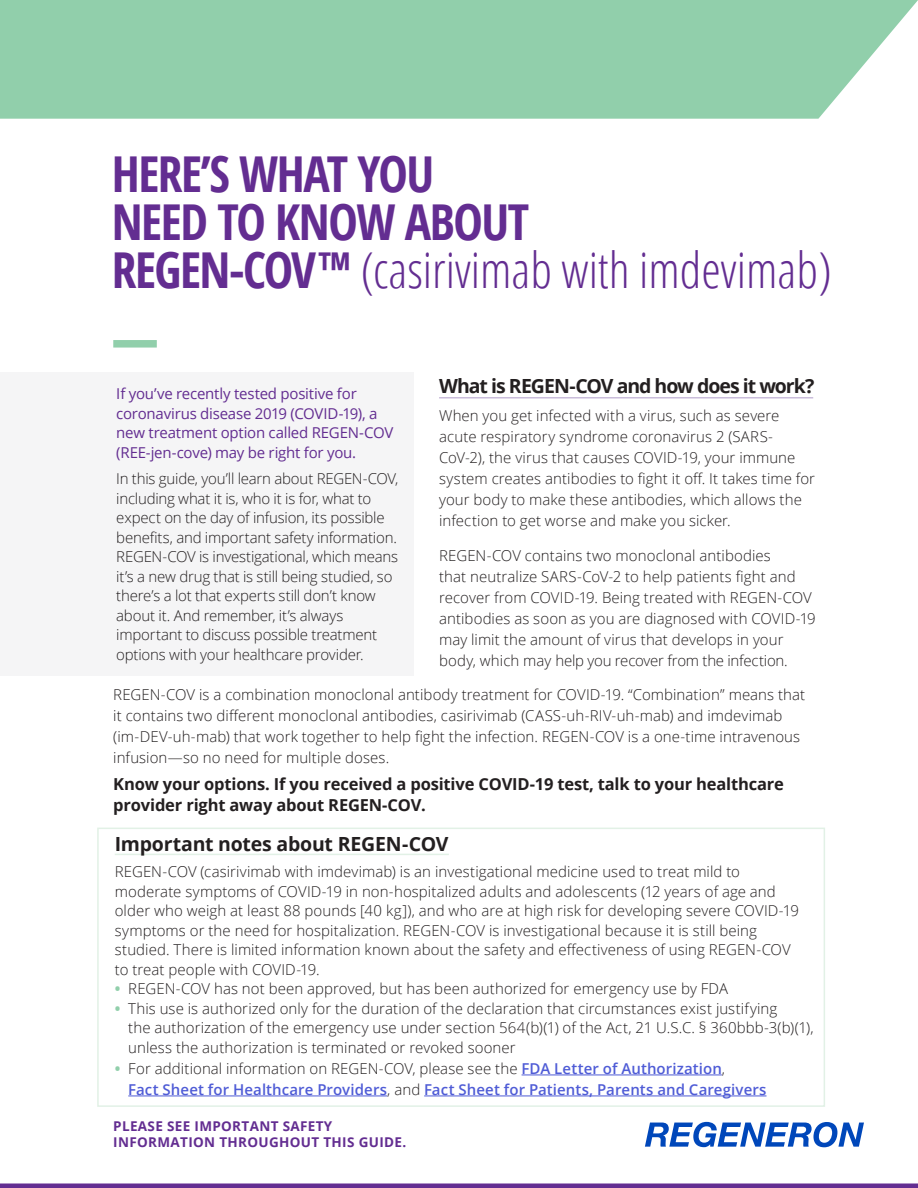
<style>
.page{position:relative;width:918px;height:1188px;background:#fff}
.page>*{position:absolute;margin:0;border:0;box-sizing:border-box;transform-origin:0 0}
.t1{font:300 49.5px/48px "Open Sans Condensed";color:#632d91}
.t2{font:700 49.5px "Open Sans Condensed";letter-spacing:-.03em;color:#632d91}
.t3{font:700 19.5px "Open Sans";letter-spacing:-.055em;color:#231f20}
.t4{font:700 19.5px "Open Sans";letter-spacing:-.03em;color:#231f20}
.t5{font:700 16.5px/21px "Open Sans";letter-spacing:-.01em;color:#231f20}
.t6{font:300 15px/21px "Open Sans";letter-spacing:.005em;color:#231f20}
.t7{font:300 15px/19.5px "Open Sans";letter-spacing:-.015em;color:#231f20}
.t8{font:600 15px/21px "Open Sans";letter-spacing:.005em;color:#4f5cd6}
.t9{font:15px/19.5px "Open Sans";letter-spacing:-.015em;color:#632d91}
.t10{font:700 13.5px/16.5px "Open Sans";letter-spacing:.025em;color:#632d91}
.s1{font-weight:700}
.s2{font-weight:700;color:#91cfab}
.s3{font-weight:300;color:#231f20}
</style>
<div class="page">
<svg style="left:645px;top:1122px;width:219px;height:25px"></svg>
<hr style="left:0;top:1184px;width:918px;height:4px;background:#632d91">
<div style="left:0;top:0;width:918px;height:119px;background:#91cfab"></div>
<div style="left:113px;top:340px;width:44px;height:8px;background:#91cfab"></div>
<div style="left:0;top:373px;width:414px;height:303px;background:#f5f5f6"></div>
<div style="left:97px;top:828px;width:728px;height:279px;border:2px solid #e2f1e6"></div>
<hr style="left:115px;top:854px;width:334px;height:1px;background:#e2f1e6">
<hr style="left:522px;top:1075px;width:200px;height:1px;background:#4f5cd6">
<hr style="left:128px;top:1096px;width:259px;height:1px;background:#4f5cd6">
<hr style="left:424px;top:1096px;width:343px;height:1px;background:#4f5cd6">
<hr style="left:439px;top:397px;width:374px;height:2px;background:#cabcdb">
<p class="t2" style="left:112px;top:140px;width:324px">HERE’S WHAT YOU</p>
<p class="t1" style="left:112px;top:196px;width:721px"><span class="s1">NEED TO KNOW ABOUT<br>REGEN-COV™</span> (casirivimab with imdevimab)</p>
<p class="t9" style="left:116px;top:384px;width:279px">If you’ve recently tested positive for coronavirus disease 2019 (COVID-19), a new treatment option called REGEN-COV (REE-jen-cove) may be right for you.</p>
<p class="t7" style="left:116px;top:469px;width:284px">In this guide, you’ll learn about REGEN-COV, including what it is, who it is for, what to expect on the day of infusion, its possible benefits, and important safety information.<br>REGEN-COV is investigational, which means it’s a new drug that is still being studied, so there’s a lot that experts still don’t know about it. And remember, it’s always important to discuss possible treatment options with your healthcare provider.</p>
<p class="t3" style="left:439px;top:372px;width:377px">What is REGEN-COV and how does it work?</p>
<p class="t6" style="left:439px;top:405px;width:378px">When you get infected with a virus, such as severe acute respiratory syndrome coronavirus 2 (SARS-CoV-2), the virus that causes COVID-19, your immune system creates antibodies to fight it off. It takes time for your body to make these antibodies, which allows the infection to get worse and make you sicker.</p>
<p class="t6" style="left:439px;top:544px;width:378px">REGEN-COV contains two monoclonal antibodies<br>that neutralize SARS-CoV-2 to help patients fight and recover from COVID-19. Being treated with REGEN-COV antibodies as soon as you are diagnosed with COVID-19 may limit the amount of virus that develops in your body, which may help you recover from the infection.</p>
<p class="t6" style="left:113px;top:683px;width:694px">REGEN-COV is a combination monoclonal antibody treatment for COVID-19. “Combination” means that it contains two different monoclonal antibodies, casirivimab (CASS-uh-RIV-uh-mab) and imdevimab (im-DEV-uh-mab) that work together to help fight the infection. REGEN-COV is a one-time intravenous infusion—so no need for multiple doses.</p>
<p class="t5" style="left:113px;top:773px;width:672px">Know your options. If you received a positive COVID-19 test, talk to your healthcare provider right away about REGEN-COV.</p>
<p class="t4" style="left:115px;top:830px;width:335px">Important notes about REGEN-COV</p>
<p class="t6" style="left:115px;top:862px;width:686px;line-height:19.5px">REGEN-COV (casirivimab with imdevimab) is an investigational medicine used to treat mild to moderate symptoms of COVID-19 in non-hospitalized adults and adolescents (12 years of age and older who weigh at least 88 pounds [40 kg]), and who are at high risk for developing severe COVID-19 symptoms or the need for hospitalization. REGEN-COV is investigational because it is still being studied. There is limited information known about the safety and effectiveness of using REGEN-COV to treat people with COVID-19.</p>
<p class="t6" style="left:115px;top:978px;width:615px"><span class="s2">•</span> REGEN-COV has not been approved, but has been authorized for emergency use by FDA</p>
<p class="t6" style="left:128px;top:998px;width:687px;line-height:19.5px;text-indent:-14px"><span class="s2">•</span> This use is authorized only for the duration of the declaration that circumstances exist justifying<br>the authorization of the emergency use under section 564(b)(1) of the Act, 21 U.S.C. § 360bbb-3(b)(1), unless the authorization is terminated or revoked sooner</p>
<p class="t8" style="left:128px;top:1058px;width:640px;text-indent:-14px"><span class="s2">•</span> <span class="s3">For additional information on REGEN-COV, please see the</span> FDA Letter of Authorization<span class="s3">,<br></span>Fact Sheet for Healthcare Providers<span class="s3">, and</span> Fact Sheet for Patients, Parents and Caregivers</p>
<p class="t10" style="left:113px;top:1117px;width:295px">PLEASE SEE IMPORTANT SAFETY<br>INFORMATION THROUGHOUT THIS GUIDE.</p>
</div>
